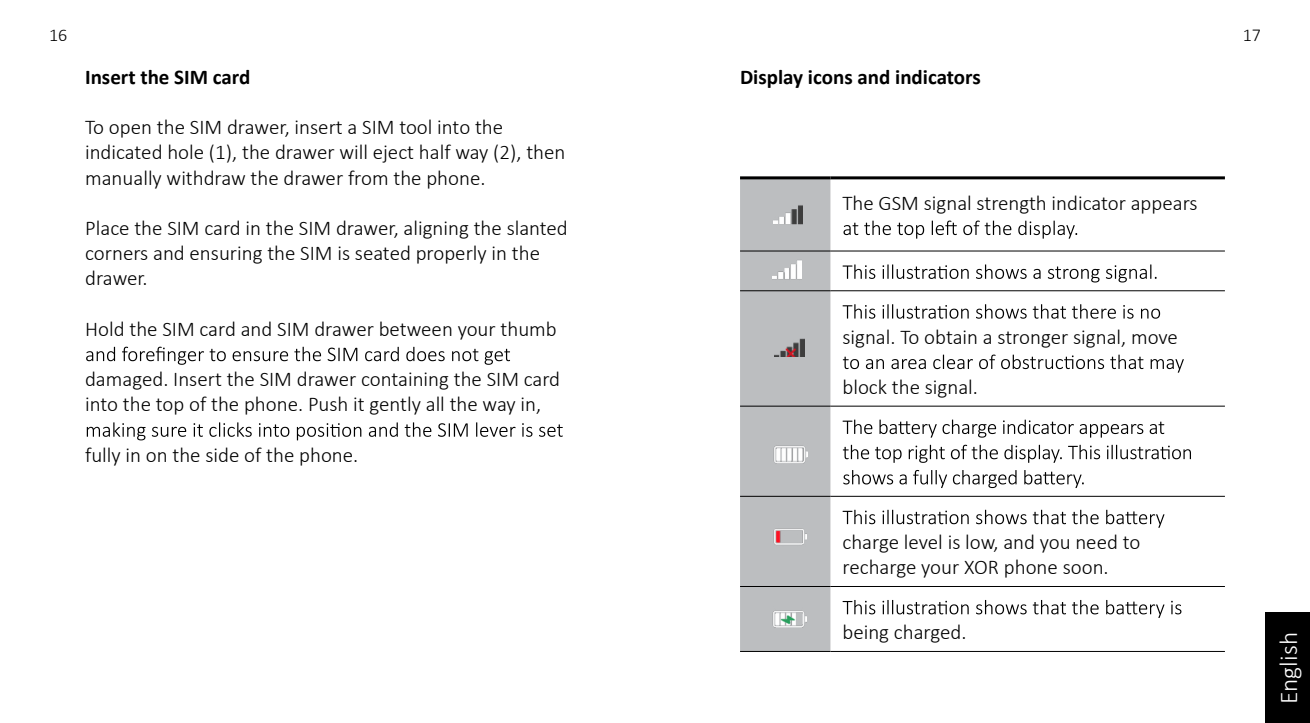
<style>
.page{position:relative;width:1310px;height:723px;background:#fff}
.page>*{position:absolute;margin:0;border:0;box-sizing:border-box;transform-origin:0 0}
.t1{font:300 25.5px "Calibri";color:#fff}
.t2{font:300 21px/25.2px "Calibri";color:#000}
.t3{font:700 21px "Calibri";color:#000}
.t4{font:300 18px "Calibri";color:#000}
</style>
<div class="page">
<div style="left:740px;top:179px;width:90px;height:472px;background:#bcbec0"></div>
<hr style="left:830px;top:176px;width:395px;height:3px;background:#000">
<hr style="left:830px;top:250px;width:395px;height:1px;background:#000">
<hr style="left:830px;top:290px;width:395px;height:1px;background:#000">
<hr style="left:830px;top:406px;width:395px;height:1px;background:#000">
<hr style="left:830px;top:496px;width:395px;height:1px;background:#000">
<hr style="left:830px;top:586px;width:395px;height:1px;background:#000">
<hr style="left:830px;top:651px;width:395px;height:1px;background:#000">
<hr style="left:740px;top:176px;width:90px;height:3px;background:#000">
<hr style="left:740px;top:651px;width:90px;height:1px;background:#000">
<hr style="left:740px;top:250px;width:90px;height:1px;background:#000">
<hr style="left:740px;top:290px;width:90px;height:1px;background:#000">
<hr style="left:740px;top:406px;width:90px;height:1px;background:#000">
<hr style="left:740px;top:496px;width:90px;height:1px;background:#000">
<hr style="left:740px;top:586px;width:90px;height:1px;background:#000">
<svg style="left:843px;top:221px;width:234px;height:18px"></svg>
<svg style="left:842px;top:264px;width:314px;height:18px"></svg>
<svg style="left:842px;top:304px;width:318px;height:15px"></svg>
<svg style="left:843px;top:354px;width:341px;height:19px"></svg>
<svg style="left:842px;top:420px;width:322px;height:18px"></svg>
<svg style="left:843px;top:445px;width:348px;height:18px"></svg>
<svg style="left:843px;top:470px;width:240px;height:18px"></svg>
<svg style="left:842px;top:510px;width:322px;height:18px"></svg>
<svg style="left:842px;top:600px;width:339px;height:18px"></svg>
<svg style="left:86px;top:347px;width:424px;height:18px"></svg>
<svg style="left:87px;top:422px;width:476px;height:18px"></svg>
<img style="left:774px;top:442px;width:34px;height:27px">
<img style="left:774px;top:333px;width:30px;height:24px">
<img style="left:772px;top:606px;width:34px;height:27px">
<div style="left:1265px;top:612px;width:45px;height:111px;background:#000"></div>
<img style="left:772px;top:255px;width:29px;height:29px">
<img style="left:773px;top:199px;width:29px;height:30px">
<img style="left:773px;top:524px;width:33px;height:27px">
<p class="t4" style="left:49px;top:23px;width:20px">16</p>
<p class="t4" style="left:1242px;top:23px;width:20px">17</p>
<p class="t3" style="left:740px;top:62px;width:242px">Display icons and indicators</p>
<p class="t3" style="left:85px;top:62px;width:167px">Insert the SIM card</p>
<p class="t2" style="left:85px;top:114px;width:482px">To open the SIM drawer, insert a SIM tool into the indicated hole (1), the drawer will eject half way (2), then manually withdraw the drawer from the phone.</p>
<p class="t2" style="left:85px;top:215px;width:484px">Place the SIM card in the SIM drawer, aligning the slanted corners and ensuring the SIM is seated properly in the drawer.</p>
<p class="t2" style="left:85px;top:316px;width:473px">Hold the SIM card and SIM drawer between your thumb</p>
<p class="t2" style="left:85px;top:366px;width:477px">damaged. Insert the SIM drawer containing the SIM card into the top of the phone. Push it gently all the way in,</p>
<p class="t2" style="left:85px;top:442px;width:275px">fully in on the side of the phone.</p>
<p class="t2" style="left:842px;top:190px;width:357px">The GSM signal strength indicator appears</p>
<p class="t2" style="left:842px;top:324px;width:337px">signal. To obtain a stronger signal, move</p>
<p class="t2" style="left:842px;top:374px;width:137px">block the signal.</p>
<p class="t2" style="left:842px;top:529px;width:299px">charge level is low, and you need to recharge your XOR phone soon.</p>
<p class="t2" style="left:842px;top:620px;width:126px">being charged.</p>
<p class="t1" style="left:1273px;top:704px;width:74px;rotate:-90deg">English</p>
</div>
